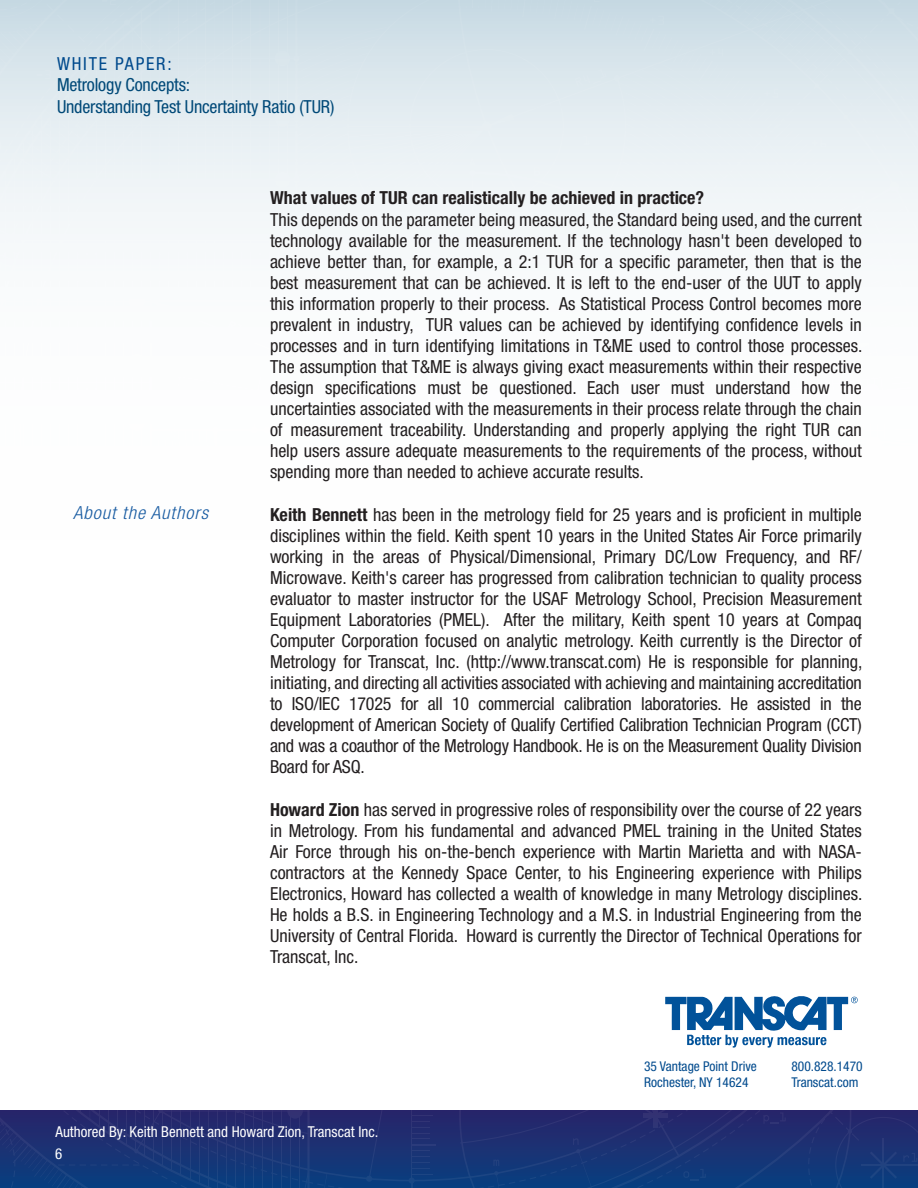
<style>
.page{position:relative;width:918px;height:1188px;background:#fff}
.page>*{position:absolute;margin:0;border:0;box-sizing:border-box;transform-origin:0 0}
.t1{font:condensed 18px/21px "Helvetica Neue";color:#231f20;text-align:justify}
.t2{font:condensed 18px/21.6px "Helvetica Neue";letter-spacing:-.01em;color:#004978}
.t3{font:700 condensed 18px "Helvetica Neue";color:#231f20}
.t4{font:italic 300 condensed 18px "Helvetica Neue";letter-spacing:.05em;color:#195ca2;scale:1.05 1}
.t5{font:condensed 18px "Helvetica Neue";letter-spacing:.1em;color:#004a8d}
.t6{font:condensed 15px/22.4px "Helvetica Neue";color:#fff}
.t7{font:condensed 13.5px/16.2px "Helvetica Neue";color:#004a8d}
.s1{font-weight:700}
</style>
<div class="page">
<svg style="left:0;top:0;width:918px;height:234px"></svg>
<svg style="left:665px;top:996px;width:193px;height:52px"></svg>
<svg style="left:0;top:1110px;width:918px;height:78px;background:#1a3274"></svg>
<p class="t5" style="left:57px;top:53px;width:116px">WHITE PAPER:</p>
<p class="t2" style="left:57px;top:74px;width:279px">Metrology Concepts:<br>Understanding Test Uncertainty Ratio (TUR)</p>
<p class="t4" style="left:73px;top:503px;width:130px">About the Authors</p>
<p class="t3" style="left:270px;top:187px;width:436px">What values of TUR can realistically be achieved in practice?</p>
<p class="t1" style="left:270px;top:209px;width:594px">This depends on the parameter being measured, the Standard being used, and the current technology available for the measurement. If the technology hasn't been developed to achieve better than, for example, a 2:1 TUR for a specific parameter, then that is the best measurement that can be achieved. It is left to the end-user of the UUT to apply this information properly to their process. As Statistical Process Control becomes more prevalent in industry, TUR values can be achieved by identifying confidence levels in processes and in turn identifying limitations in T&amp;ME used to control those processes.<br>The assumption that T&amp;ME is always giving exact measurements within their respective design specifications must be questioned. Each user must understand how the uncertainties associated with the measurements in their process relate through the chain of measurement traceability. Understanding and properly applying the right TUR can help users assure adequate measurements to the requirements of the process, without spending more than needed to achieve accurate results.</p>
<p class="t1" style="left:270px;top:504px;width:594px"><span class="s1">Keith Bennett</span> has been in the metrology field for 25 years and is proficient in multiple disciplines within the field. Keith spent 10 years in the United States Air Force primarily working in the areas of Physical/Dimensional, Primary DC/Low Frequency, and RF/ Microwave. Keith's career has progressed from calibration technician to quality process evaluator to master instructor for the USAF Metrology School, Precision Measurement Equipment Laboratories (PMEL). After the military, Keith spent 10 years at Compaq Computer Corporation focused on analytic metrology. Keith currently is the Director of Metrology for Transcat, Inc. (http://www.transcat.com) He is responsible for planning, initiating, and directing all activities associated with achieving and maintaining accreditation to ISO/IEC 17025 for all 10 commercial calibration laboratories. He assisted in the development of American Society of Qualify Certified Calibration Technician Program (CCT) and was a coauthor of the Metrology Handbook. He is on the Measurement Quality Division Board for ASQ.</p>
<p class="t1" style="left:270px;top:799px;width:594px"><span class="s1">Howard Zion</span> has served in progressive roles of responsibility over the course of 22 years in Metrology. From his fundamental and advanced PMEL training in the United States Air Force through his on-the-bench experience with Martin Marietta and with NASA&shy;contractors at the Kennedy Space Center, to his Engineering experience with Philips Electronics, Howard has collected a wealth of knowledge in many Metrology disciplines.<br>He holds a B.S. in Engineering Technology and a M.S. in Industrial Engineering from the University of Central Florida. Howard is currently the Director of Technical Operations for Transcat, Inc.</p>
<p class="t7" style="left:644px;top:1058px;width:114px">35 Vantage Point Drive<br>Rochester, NY 14624</p>
<p class="t7" style="left:791px;top:1058px;width:73px">800.828.1470<br>Transcat.com</p>
<p class="t6" style="left:55px;top:1120px;width:325px">Authored By: Keith Bennett and Howard Zion, Transcat Inc.<br>6</p>
</div>
